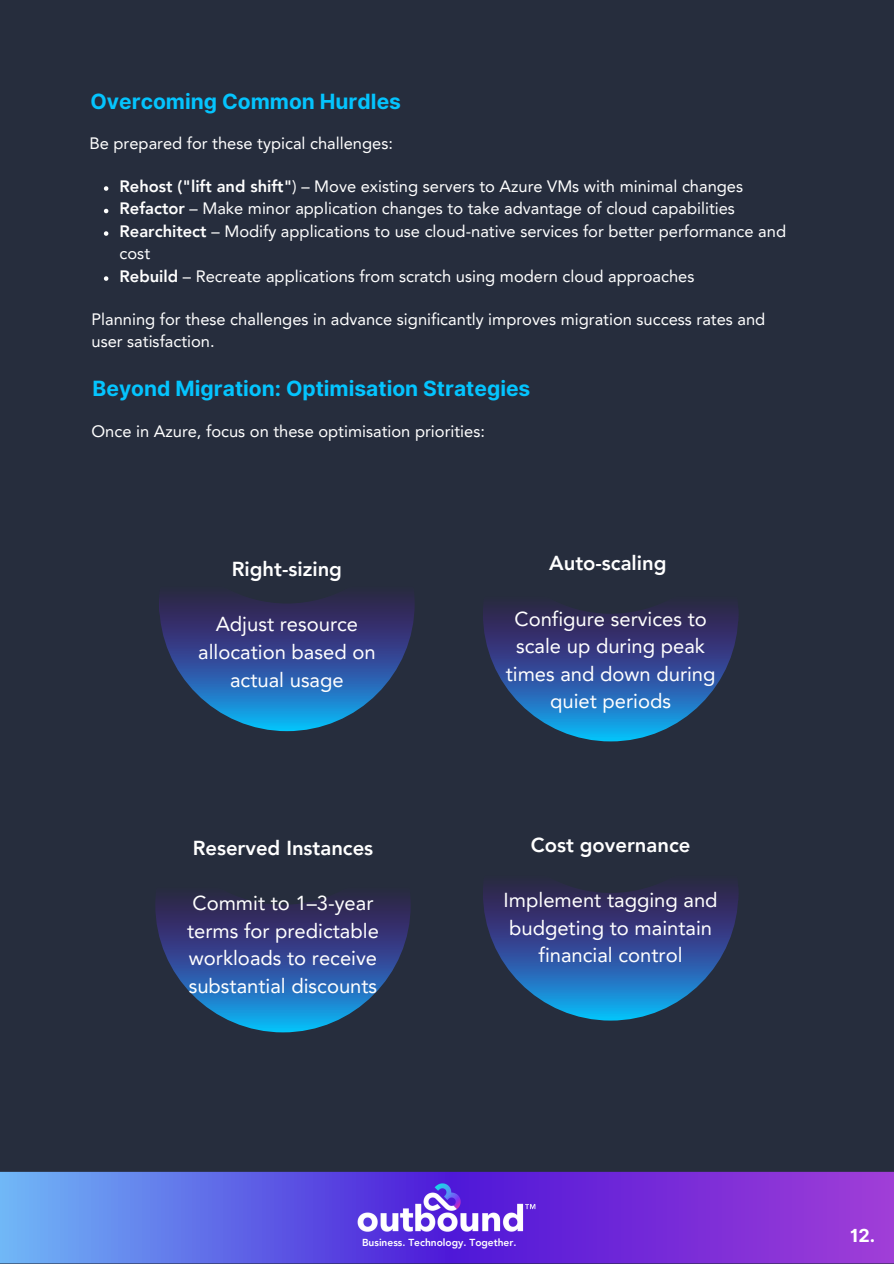
<style>
.page{position:relative;width:894px;height:1264px;background:#fff}
.page>*{position:absolute;margin:0;border:0;box-sizing:border-box;transform-origin:0 0}
.t1{font:700 21px "Inter";color:#04c4fe}
.t2{font:20.25px/27.6px "Avenir LT Pro";color:#fff;text-align:center}
.t3{font:800 20.25px "Avenir LT Pro";color:#fff}
.t4{font:700 18px "Inter";color:#fff}
.t5{font:16.5px/22.5px "Avenir LT Pro";color:#fff}
.t6{font:800 10.2px "Avenir LT Pro";color:#fff}
.s1{font-weight:800}
</style>
<div class="page">
<div style="left:0;top:0;width:893px;height:1263px;background:#262d3d"></div>
<svg style="left:0;top:1171px;width:893px;height:92px;background:#6d4ede"></svg>
<img style="left:356px;top:1181px;width:180px;height:52px">
<svg style="left:104px;top:186px;width:4px;height:5px"></svg>
<svg style="left:104px;top:209px;width:4px;height:4px"></svg>
<svg style="left:104px;top:231px;width:4px;height:5px"></svg>
<svg style="left:104px;top:276px;width:4px;height:5px"></svg>
<svg style="left:159px;top:595px;width:255px;height:136px"></svg>
<svg style="left:483px;top:605px;width:255px;height:136px"></svg>
<svg style="left:155px;top:896px;width:255px;height:136px"></svg>
<svg style="left:483px;top:884px;width:255px;height:136px"></svg>
<p class="t1" style="left:90px;top:88px;width:312px">Overcoming Common Hurdles</p>
<p class="t5" style="left:89px;top:134px;width:305px">Be prepared for these typical challenges:</p>
<p class="t5" style="left:119px;top:176px;width:625px"><span class="s1">Rehost ("lift and shift"</span>) – Move existing servers to Azure VMs with minimal changes</p>
<p class="t5" style="left:119px;top:199px;width:616px"><span class="s1">Refactor</span> – Make minor application changes to take advantage of cloud capabilities</p>
<p class="t5" style="left:119px;top:221px;width:667px"><span class="s1">Rearchitect</span> – Modify applications to use cloud-native services for better performance and cost</p>
<p class="t5" style="left:119px;top:266px;width:576px"><span class="s1">Rebuild</span> – Recreate applications from scratch using modern cloud approaches</p>
<p class="t5" style="left:91px;top:309px;width:675px">Planning for these challenges in advance significantly improves migration success rates and user satisfaction.</p>
<p class="t1" style="left:93px;top:376px;width:439px">Beyond Migration: Optimisation Strategies</p>
<p class="t5" style="left:91px;top:421px;width:395px">Once in Azure, focus on these optimisation priorities:</p>
<p class="t3" style="left:232px;top:561px;width:112px">Right-sizing</p>
<p class="t2" style="left:198px;top:612px;width:179px">Adjust resource allocation based on actual usage</p>
<p class="t3" style="left:193px;top:839px;width:182px">Reserved Instances</p>
<h1 class="t2" style="left:187px;top:891px;width:193px;text-align:left">Commit to 1–3-year terms for predictable workloads to receive substantial discounts</h1>
<p class="t3" style="left:549px;top:555px;width:119px">Auto-scaling</p>
<h1 class="t2" style="left:505px;top:606px;width:211px">Configure services to scale up during peak times and down during quiet periods</h1>
<p class="t3" style="left:530px;top:836px;width:161px">Cost governance</p>
<p class="t2" style="left:503px;top:888px;width:215px">Implement tagging and budgeting to maintain financial control</p>
<p class="t6" style="left:362px;top:1238px;width:156px">Business. Technology. Together.</p>
<p class="t4" style="left:849px;top:1224px;width:27px">12.</p>
</div>
